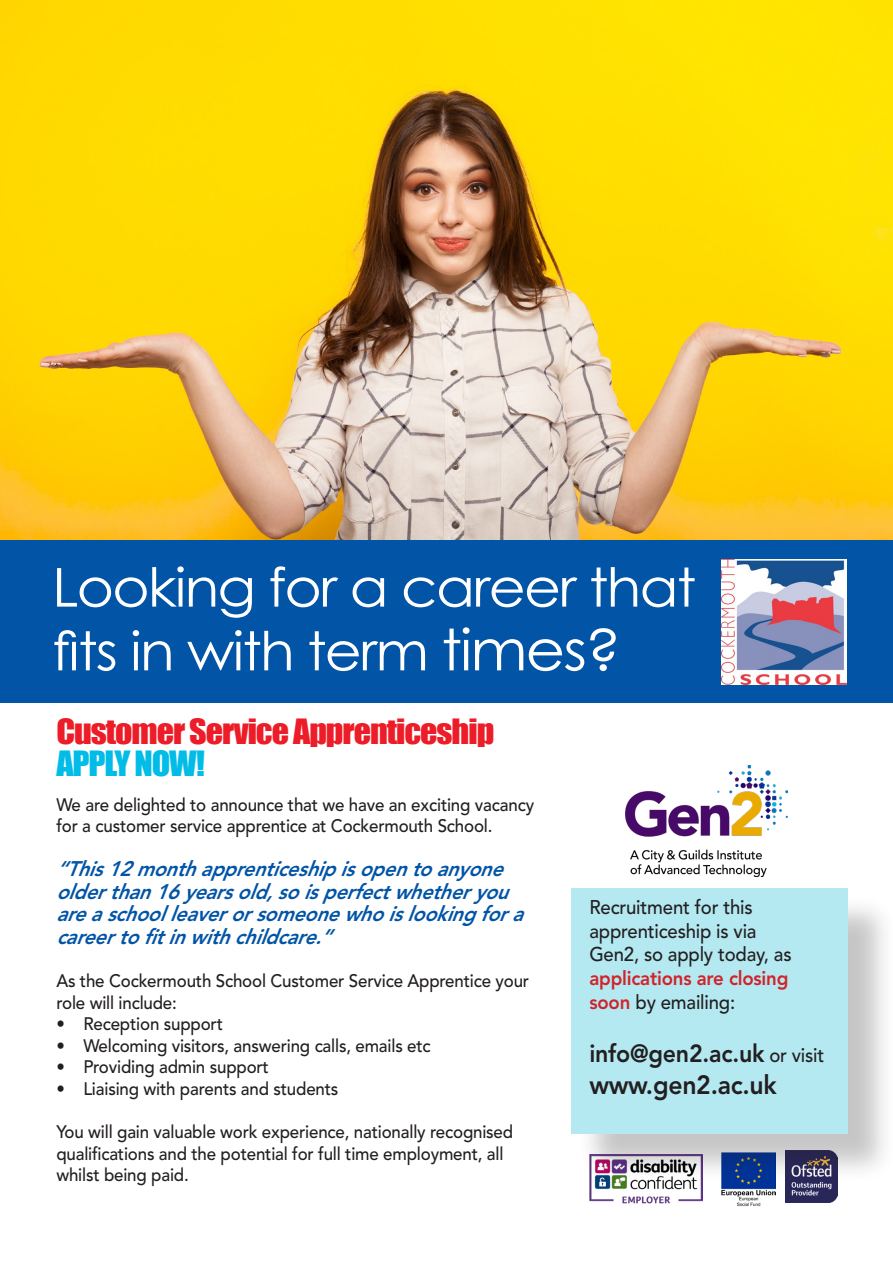
<style>
.page{position:relative;width:893px;height:1263px;background:#fff}
.page>*{position:absolute;margin:0;border:0;box-sizing:border-box;transform-origin:0 0}
.t1{font:53.7px/63.8px "Century Gothic";letter-spacing:-.03em;color:#fff;scale:1.06 1}
.t2{font:31.95px "Impact";letter-spacing:-.03em;color:#ec1d28;scale:1.06 1}
.t3{font:31.95px "Impact";letter-spacing:-.03em;color:#02bce8;scale:1.06 1}
.t4{font:800 26.4px "Avenir LT Std";letter-spacing:-.01em;color:#231f20;scale:.94 1}
.t5{font:800 24.75px "Avenir LT Std";letter-spacing:-.01em;color:#231f20;scale:.94 1}
.t6{font:italic 800 21px/22.5px "Avenir LT Std";color:#0154a6;scale:.94 1}
.t7{font:500 19.8px/23.7px "Avenir LT Std";letter-spacing:-.01em;color:#231f20;scale:.94 1}
.t8{font:500 18px/21.6px "Avenir LT Std";letter-spacing:-.01em;color:#231f20;scale:.94 1}
.s1{font-size:57.3px}
.s2{font-weight:800;color:#d1232a}
.s3{font-weight:500;font-size:19.8px}
</style>
<div class="page">
<img style="left:0;top:0;width:893px;height:540px">
<div style="left:0;top:540px;width:893px;height:163px;background:#0154a6"></div>
<img style="left:589px;top:1183px;width:114px;height:21px">
<img style="left:721px;top:1183px;width:55px;height:23px">
<img style="left:786px;top:1183px;width:52px;height:19px">
<div style="left:577px;top:894px;width:316px;height:289px;background:#231f20;opacity:.75"></div>
<div style="left:572px;top:889px;width:276px;height:245px;background:#b4e9f2"></div>
<img style="left:625px;top:766px;width:163px;height:111px">
<img style="left:722px;top:560px;width:124px;height:124px">
<p class="t1" style="left:52px;top:554px;width:609px">Looking for a career that fits in with term <span class="s1">times?</span></p>
<p class="t2" style="left:56px;top:707px;width:415px">Customer Service Apprenticeship</p>
<p class="t3" style="left:56px;top:739px;width:142px">APPLY NOW!</p>
<p class="t8" style="left:56px;top:794px;width:510px">We are delighted to announce that we have an exciting vacancy for a customer service apprentice at Cockermouth School.</p>
<p class="t6" style="left:56px;top:858px;width:508px">“This12monthapprenticeshipisopentoanyone olderthan16yearsold,soisperfectwhetheryou areaschoolleaverorsomeonewhoislookingfora careertofitinwithchildcare.”</p>
<p class="t8" style="left:56px;top:970px;width:505px">As the Cockermouth School Customer Service Apprentice your role will include:</p>
<p class="t8" style="left:56px;top:1013px;width:179px">• Reception support</p>
<p class="t8" style="left:56px;top:1035px;width:400px">• Welcoming visitors, answering calls, emails etc</p>
<p class="t8" style="left:56px;top:1057px;width:228px">• Providing admin support</p>
<p class="t8" style="left:56px;top:1078px;width:302px">• Liaising with parents and students</p>
<p class="t8" style="left:56px;top:1121px;width:488px">You will gain valuable work experience, nationally recognised qualifications and the potential for full time employment, all whilst being paid.</p>
<p class="t7" style="left:589px;top:896px;width:217px">Recruitment for this apprenticeship is via<br>Gen2, so apply today, as <span class="s2">applications are closing soon</span> by emailing:</p>
<p class="t5" style="left:589px;top:1039px;width:252px">info@gen2.ac.uk <span class="s3">or visit</span></p>
<p class="t4" style="left:589px;top:1069px;width:201px">www.gen2.ac.uk</p>
</div>
